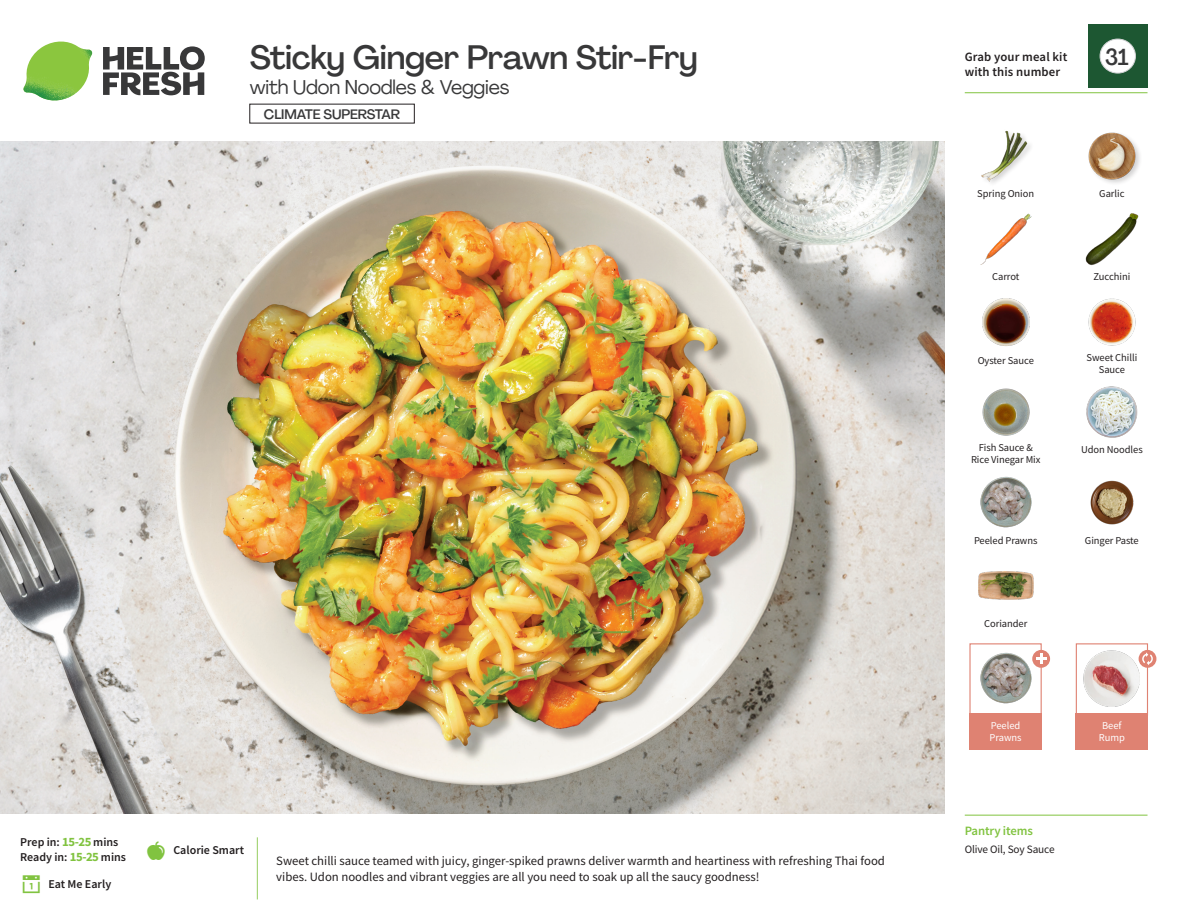
<style>
.page{position:relative;width:1188px;height:918px;background:#fff}
.page>*{position:absolute;margin:0;border:0;box-sizing:border-box;transform-origin:0 0}
._15_Titel_UK{font:500 33px "Agrandir";letter-spacing:-.015em;color:#383839}
._002_Label_Nr{font:500 22.8px "Agrandir";color:#383839;scale:.94 1}
._15_Titel_UK-2{font:19.5px "Agrandir";letter-spacing:-.01em;color:#383839}
.t1{font:500 13.5px "Agrandir";letter-spacing:-.01em;color:#383839}
.Step_6_Text_AU{font:12.75px/16.5px "Source Sans Pro";color:#231f20}
.t2{font:600 12.75px/15px "Source Sans Pro";letter-spacing:.01em;color:#231f20}
._04_Headers_Front{font:600 12.75px "Source Sans Pro";letter-spacing:-.01em;color:#81c340}
._04_Intro{font:600 12px "Source Sans Pro";color:#231f20}
._05_Pantry{font:11.25px "Source Sans Pro";letter-spacing:-.01em;color:#231f20}
._18_FRONT_ingredients{font:10.5px/12px "Source Sans Pro";letter-spacing:-.005em;color:#231f20;text-align:center}
._18_FRONT_ingredients-2{font:10.5px/12px "Source Sans Pro";letter-spacing:-.005em;color:#fff;text-align:center}
.s1{font-weight:700;font-size:12.75px;color:#81c340}
</style>
<div class="page">
<svg style="left:103px;top:46px;width:102px;height:49px"></svg>
<img style="left:23px;top:42px;width:69px;height:59px">
<img style="left:0;top:142px;width:945px;height:672px">
<div style="left:1076px;top:643px;width:72px;height:73px;border:1px solid #df8272"></div>
<div style="left:1076px;top:713px;width:72px;height:37px;background:#df8272"></div>
<div style="left:969px;top:713px;width:73px;height:37px;background:#df8272"></div>
<img style="left:1084px;top:651px;width:55px;height:55px">
<div style="left:969px;top:643px;width:73px;height:73px;border:1px solid #df8272"></div>
<img style="left:980px;top:653px;width:51px;height:51px">
<svg style="left:1032px;top:650px;width:18px;height:18px"></svg>
<svg style="left:1036px;top:654px;width:10px;height:10px"></svg>
<div style="left:1139px;top:650px;width:17px;height:18px;background:#df8272;border-radius:50%"></div>
<svg style="left:1142px;top:652px;width:11px;height:13px"></svg>
<img style="left:1088px;top:298px;width:48px;height:48px">
<img style="left:1086px;top:386px;width:52px;height:52px">
<img style="left:982px;top:388px;width:48px;height:48px">
<img style="left:980px;top:477px;width:51px;height:51px">
<img style="left:978px;top:571px;width:56px;height:29px">
<img style="left:982px;top:298px;width:48px;height:48px">
<img style="left:980px;top:213px;width:52px;height:52px">
<img style="left:1085px;top:213px;width:54px;height:53px">
<img style="left:981px;top:130px;width:50px;height:53px">
<img style="left:1088px;top:132px;width:52px;height:51px">
<img style="left:1090px;top:480px;width:44px;height:45px">
<hr style="left:965px;top:815px;width:183px;height:1px;background:#81c340">
<hr style="left:965px;top:92px;width:183px;height:1px;background:#81c340">
<div style="left:1088px;top:24px;width:60px;height:64px;background:#1d5732"></div>
<div style="left:1100px;top:39px;width:35px;height:34px;background:#fff;border-radius:50%"></div>
<div style="left:1100px;top:39px;width:36px;height:34px;border:1px solid #d1d2d4;border-radius:50%"></div>
<p class="_15_Titel_UK" style="left:250px;top:37px;width:449px">Sticky Ginger Prawn Stir-Fry</p>
<p class="_15_Titel_UK-2" style="left:250px;top:75px;width:261px">with Udon Noodles &amp; Veggies</p>
<p class="t1" style="left:264px;top:106px;width:138px">CLIMATE SUPERSTAR</p>
<p class="_04_Intro" style="left:20px;top:834px;width:100px">Prep in: <span class="s1">15-25</span> mins</p>
<p class="_04_Intro" style="left:20px;top:849px;width:107px">Ready in: <span class="s1">15-25</span> mins</p>
<p class="_04_Intro" style="left:48px;top:876px;width:64px">Eat Me Early</p>
<p class="_04_Intro" style="left:173px;top:843px;width:72px">Calorie Smart</p>
<p class="Step_6_Text_AU" style="left:276px;top:852px;width:610px">Sweet chilli sauce teamed with juicy, ginger-spiked prawns deliver warmth and heartiness with refreshing Thai food vibes. Udon noodles and vibrant veggies are all you need to soak up all the saucy goodness!</p>
<p class="t2" style="left:965px;top:49px;width:104px">Grab your meal kit with this number</p>
<p class="_002_Label_Nr" style="left:1105px;top:43px;width:26px">31</p>
<p class="_18_FRONT_ingredients" style="left:977px;top:188px;width:58px">Spring Onion</p>
<p class="_18_FRONT_ingredients" style="left:1099px;top:188px;width:27px">Garlic</p>
<p class="_18_FRONT_ingredients" style="left:992px;top:271px;width:29px">Carrot</p>
<p class="_18_FRONT_ingredients" style="left:1094px;top:271px;width:38px">Zucchini</p>
<p class="_18_FRONT_ingredients" style="left:978px;top:354px;width:58px">Oyster Sauce</p>
<p class="_18_FRONT_ingredients" style="left:1087px;top:352px;width:52px">Sweet Chilli<br>Sauce</p>
<p class="_18_FRONT_ingredients" style="left:971px;top:442px;width:71px">Fish Sauce &amp;<br>Rice Vinegar Mix</p>
<p class="_18_FRONT_ingredients" style="left:1081px;top:443px;width:63px">Udon Noodles</p>
<p class="_18_FRONT_ingredients" style="left:974px;top:534px;width:65px">Peeled Prawns</p>
<p class="_18_FRONT_ingredients" style="left:1085px;top:534px;width:55px">Ginger Paste</p>
<p class="_18_FRONT_ingredients" style="left:984px;top:617px;width:45px">Coriander</p>
<p class="_18_FRONT_ingredients-2" style="left:990px;top:720px;width:34px;text-align:left">Peeled<br>Prawns</p>
<p class="_04_Headers_Front" style="left:965px;top:822px;width:70px">Pantry items</p>
<p class="_05_Pantry" style="left:965px;top:842px;width:91px">Olive Oil, Soy Sauce</p>
<p class="_18_FRONT_ingredients-2" style="left:1099px;top:720px;width:28px">Beef<br>Rump</p>
</div>
